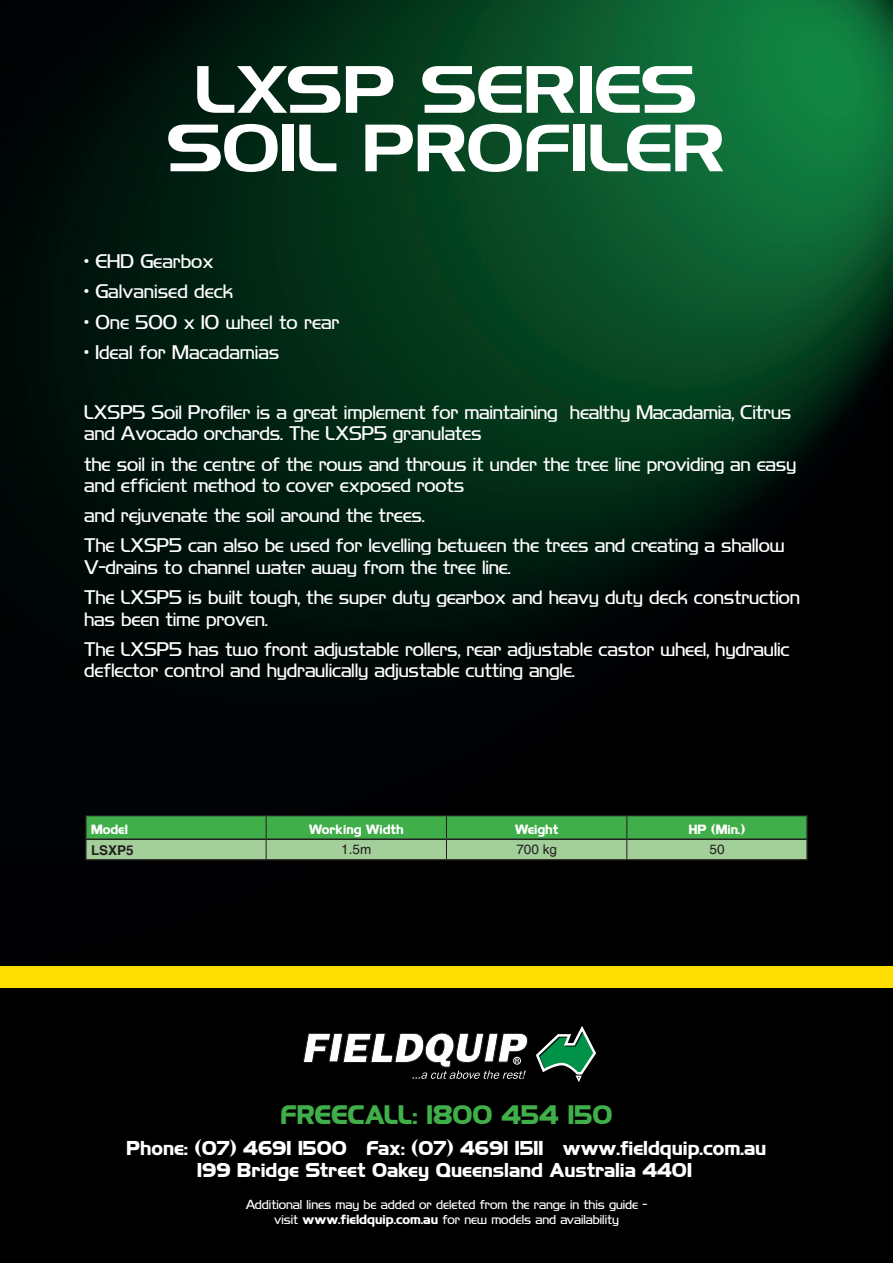
<style>
.page{position:relative;width:893px;height:1263px;background:#fff}
.page>*{position:absolute;margin:0;border:0;box-sizing:border-box;transform-origin:0 0}
.t1{font:60px/58.5px "Highland Gothic FLF";color:#fff;text-align:center;scale:1.15 1}
.t2{font:700 24px "Highland Gothic FLF";color:#40ae49}
.Fieldquip_Body_Style{font:18px/21.6px "Highland Gothic Light FLF";letter-spacing:-.01em;color:#fff}
.t3{font:700 18px "Highland Gothic FLF";color:#fff}
.t4{font:13.5px "Helvetica";color:#231f20}
.t5{font:700 13.5px "Helvetica";color:#231f20}
.t6{font:12px/15px "Highland Gothic Light FLF";color:#fff;text-align:center}
.t7{font:700 12px "Highland Gothic FLF";color:#fff}
.s1{font-family:"Highland Gothic FLF";font-weight:700}
</style>
<div class="page">
<img style="left:0;top:0;width:893px;height:1263px">
<svg style="left:536px;top:1026px;width:61px;height:57px;background:#23523b"></svg>
<svg style="left:303px;top:1032px;width:226px;height:47px"></svg>
<div style="left:0;top:967px;width:893px;height:21px;background:#ffdf01"></div>
<hr style="left:85px;top:815px;width:181px;height:1px;background:#231f20">
<hr style="left:266px;top:815px;width:180px;height:1px;background:#231f20">
<hr style="left:446px;top:815px;width:181px;height:1px;background:#231f20">
<hr style="left:627px;top:815px;width:181px;height:1px;background:#231f20">
<svg style="left:85px;top:816px;width:723px;height:44px;background:#68b269"></svg>
<p class="t1" style="left:166px;top:57px;width:488px">LXSP SERIES<br>SOIL PROFILER</p>
<p class="Fieldquip_Body_Style" style="left:84px;top:249px;width:131px">• EHD Gearbox</p>
<p class="Fieldquip_Body_Style" style="left:84px;top:279px;width:151px">• Galvanised deck</p>
<p class="Fieldquip_Body_Style" style="left:84px;top:309px;width:257px">• One 500 x 10 wheel to rear</p>
<p class="Fieldquip_Body_Style" style="left:84px;top:340px;width:197px">• Ideal for Macadamias</p>
<p class="Fieldquip_Body_Style" style="left:84px;top:400px;width:709px">LXSP5 Soil Profiler is a great implement for maintaining healthy Macadamia, Citrus and Avocado orchards. The LXSP5 granulates</p>
<p class="Fieldquip_Body_Style" style="left:84px;top:451px;width:714px">the soil in the centre of the rows and throws it under the tree line providing an easy and efficient method to cover exposed roots</p>
<p class="Fieldquip_Body_Style" style="left:84px;top:503px;width:342px">and rejuvenate the soil around the trees.</p>
<p class="Fieldquip_Body_Style" style="left:84px;top:533px;width:702px">The LXSP5 can also be used for levelling between the trees and creating a shallow<br>V-drains to channel water away from the tree line.</p>
<p class="Fieldquip_Body_Style" style="left:84px;top:585px;width:717px">The LXSP5 is built tough, the super duty gearbox and heavy duty deck construction has been time proven.</p>
<p class="Fieldquip_Body_Style" style="left:84px;top:637px;width:707px">The LXSP5 has two front adjustable rollers, rear adjustable castor wheel, hydraulic deflector control and hydraulically adjustable cutting angle.</p>
<p class="t7" style="left:91px;top:821px;width:39px">Model</p>
<p class="t7" style="left:309px;top:821px;width:96px">Working Width</p>
<p class="t7" style="left:515px;top:821px;width:45px">Weight</p>
<p class="t7" style="left:689px;top:821px;width:58px">HP (Min.)</p>
<p class="t5" style="left:91px;top:839px;width:44px">LSXP5</p>
<p class="t4" style="left:341px;top:842px;width:32px">1.5m</p>
<p class="t4" style="left:516px;top:842px;width:42px">700 kg</p>
<p class="t4" style="left:709px;top:842px;width:17px">50</p>
<p class="t2" style="left:280px;top:1097px;width:334px">FREECALL: 1800 454 150</p>
<p class="t3" style="left:127px;top:1135px;width:641px">Phone: (07) 4691 1500 Fax: (07) 4691 1511 www.fieldquip.com.au</p>
<p class="t3" style="left:197px;top:1157px;width:496px">199 Bridge Street Oakey Queensland Australia 4401</p>
<p class="t6" style="left:246px;top:1196px;width:403px">Additional lines may be added or deleted from the range in this guide - visit <span class="s1">www.fieldquip.com.au</span> for new models and availability</p>
</div>
